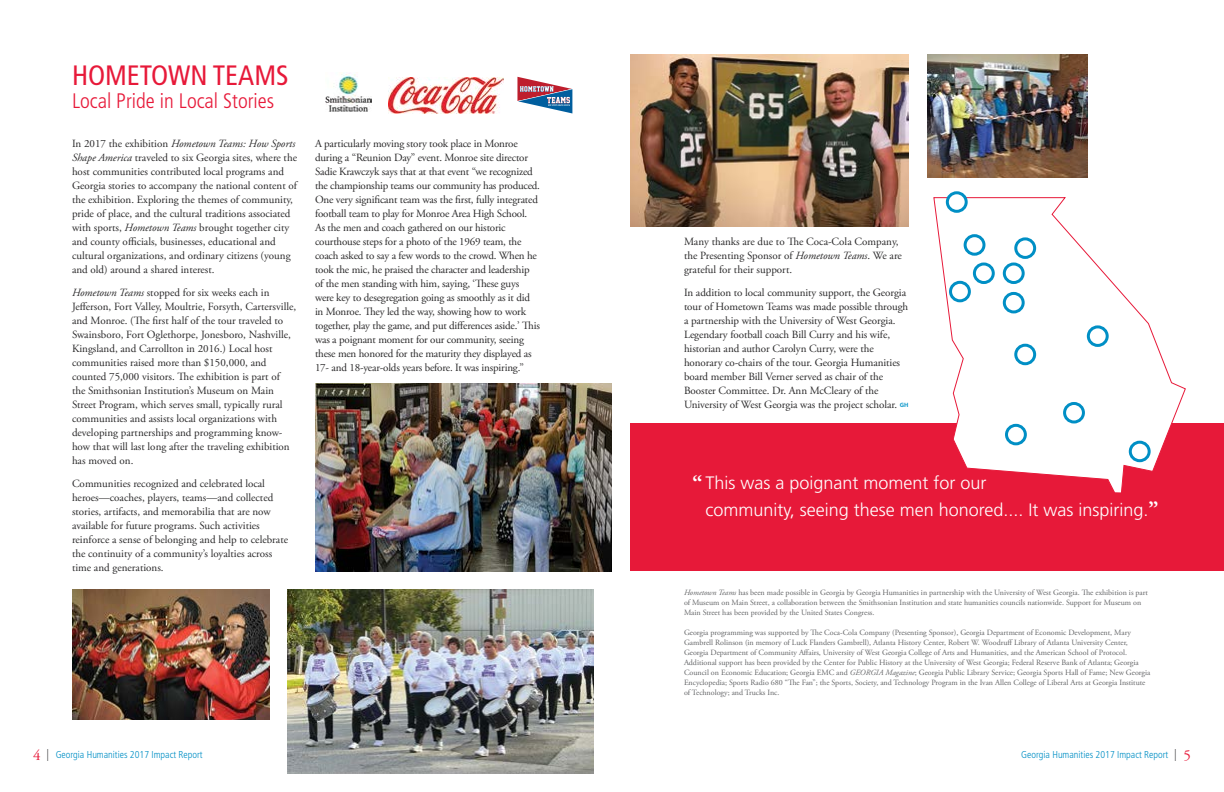
<style>
.page{position:relative;width:1224px;height:792px;background:#fff}
.page>*{position:absolute;margin:0;border:0;box-sizing:border-box;transform-origin:0 0}
.t1{font:condensed 28px "Frutiger";color:#e71939}
.t2{font:300 condensed 21px "Frutiger";color:#e71939}
.t3{font:700 21px "Adobe Garamond Pro";color:#fff}
.t4{font:300 18px/27px "Frutiger";color:#fff}
.t5{font:11px/14px "Adobe Garamond Pro";color:#292829}
.t6{font:300 condensed 10px "Frutiger";color:#008fc5}
.t7{font:8px/10px "Adobe Garamond Pro";color:#636466}
.s1{font-style:italic}
.s2{font-family:"Frutiger";font-weight:700;font-size:6px;color:#0093c7}
.s3{font-family:"Adobe Garamond Pro";font-weight:700;font-size:21px}
.s4{font-family:"Adobe Garamond Pro";font-weight:400;font-stretch:normal;font-size:15px;color:#e71939}
.s5{font-size:12px;color:#414042}
</style>
<div class="page">
<svg style="left:517px;top:76px;width:56px;height:38px"></svg>
<img style="left:325px;top:73px;width:46px;height:39px">
<img style="left:388px;top:78px;width:115px;height:36px">
<img style="left:315px;top:384px;width:297px;height:187px">
<div style="left:630px;top:424px;width:594px;height:147px;background:#e71939"></div>
<img style="left:72px;top:589px;width:198px;height:131px">
<img style="left:927px;top:55px;width:161px;height:122px">
<svg style="left:933px;top:197px;width:254px;height:296px"></svg>
<div style="left:1014px;top:237px;width:22px;height:22px;border:3px solid #008fc5;border-radius:50%"></div>
<div style="left:964px;top:234px;width:21px;height:22px;border:3px solid #008fc5;border-radius:50%"></div>
<svg style="left:947px;top:193px;width:19px;height:18px"></svg>
<div style="left:946px;top:191px;width:22px;height:22px;border:3px solid #008fc5;border-radius:50%"></div>
<div style="left:1014px;top:344px;width:22px;height:21px;border:3px solid #008fc5;border-radius:50%"></div>
<div style="left:1087px;top:325px;width:22px;height:22px;border:3px solid #008fc5;border-radius:50%"></div>
<div style="left:1003px;top:292px;width:22px;height:21px;border:3px solid #008fc5;border-radius:50%"></div>
<div style="left:1003px;top:263px;width:22px;height:21px;border:3px solid #008fc5;border-radius:50%"></div>
<div style="left:973px;top:263px;width:22px;height:21px;border:3px solid #008fc5;border-radius:50%"></div>
<div style="left:949px;top:281px;width:22px;height:21px;border:3px solid #008fc5;border-radius:50%"></div>
<div style="left:1005px;top:424px;width:22px;height:21px;border:3px solid #008fc5;border-radius:50%"></div>
<div style="left:1063px;top:402px;width:22px;height:22px;border:3px solid #008fc5;border-radius:50%"></div>
<div style="left:1129px;top:441px;width:22px;height:21px;border:3px solid #008fc5;border-radius:50%"></div>
<img style="left:288px;top:589px;width:306px;height:184px">
<img style="left:630px;top:54px;width:279px;height:173px">
<h1 class="t1" style="left:72px;top:59px;width:218px">HOMETOWN TEAMS</h1>
<h2 class="t2" style="left:72px;top:89px;width:204px">Local Pride in Local Stories</h2>
<p class="t5" style="left:72px;top:137px;width:227px">In 2017 the exhibition <span class="s1">Hometown Teams: How Sports Shape America</span> traveled to six Georgia sites, where the host communities contributed local programs and Georgia stories to accompany the national content of the exhibition. Exploring the themes of community, pride of place, and the cultural traditions associated with sports, <span class="s1">Hometown Teams</span> brought together city and county officials, businesses, educational and cultural organizations, and ordinary citizens (young and old) around a shared interest.</p>
<p class="t5" style="left:72px;top:286px;width:226px"><span class="s1">Hometown Teams</span> stopped for six weeks each in Jefferson, Fort Valley, Moultrie, Forsyth, Cartersville, and Monroe. (The first half of the tour traveled to Swainsboro, Fort Oglethorpe, Jonesboro, Nashville, Kingsland, and Carrollton in 2016.) Local host communities raised more than $150,000, and counted 75,000 visitors. The exhibition is part of<br>the Smithsonian Institution’s Museum on Main Street Program, which serves small, typically rural communities and assists local organizations with developing partnerships and programming know&shy;how that will last long after the traveling exhibition has moved on.</p>
<p class="t5" style="left:72px;top:477px;width:218px">Communities recognized and celebrated local heroes—coaches, players, teams—and collected stories, artifacts, and memorabilia that are now available for future programs. Such activities reinforce a sense of belonging and help to celebrate the continuity of a community’s loyalties across time and generations.</p>
<p class="t5" style="left:315px;top:137px;width:226px">A particularly moving story took place in Monroe during a “Reunion Day” event. Monroe site director Sadie Krawczyk says that at that event “we recognized the championship teams our community has produced.<br>One very significant team was the first, fully integrated football team to play for Monroe Area High School.<br>As the men and coach gathered on our historic courthouse steps for a photo of the 1969 team, the coach asked to say a few words to the crowd. When he took the mic, he praised the character and leadership of the men standing with him, saying, ‘These guys were key to desegregation going as smoothly as it did in Monroe. They led the way, showing how to work together, play the game, and put differences aside.’ This was a poignant moment for our community, seeing these men honored for the maturity they displayed as 17- and 18-year-olds years before. It was inspiring.”</p>
<p class="t5" style="left:684px;top:235px;width:219px">Many thanks are due to The Coca-Cola Company, the Presenting Sponsor of <span class="s1">Hometown Teams</span>. We are grateful for their support.</p>
<p class="t5" style="left:684px;top:286px;width:226px">In addition to local community support, the Georgia tour of Hometown Teams was made possible through a partnership with the University of West Georgia.<br>Legendary football coach Bill Curry and his wife, historian and author Carolyn Curry, were the honorary co-chairs of the tour. Georgia Humanities board member Bill Verner served as chair of the Booster Committee. Dr. Ann McCleary of the University of West Georgia was the project scholar. <span class="s2">GH</span></p>
<h2 class="t3" style="left:692px;top:472px;width:11px">“</h2>
<h3 class="t4" style="left:705px;top:470px;width:455px">This was a poignant moment for our<br>community, seeing these men honored.... It was inspiring.<span class="s3">”</span></h3>
<p class="t7" style="left:684px;top:588px;width:466px"><span class="s1">Hometown Teams</span> has been made possible in Georgia by Georgia Humanities in partnership with the University of West Georgia. The exhibition is part of Museum on Main Street, a collaboration between the Smithsonian Institution and state humanities councils nationwide. Support for Museum on<br>Main Street has been provided by the United States Congress.</p>
<p class="t7" style="left:684px;top:628px;width:468px">Georgia programming was supported by The Coca-Cola Company (Presenting Sponsor), Georgia Department of Economic Development, Mary Gambrell Rolinson (in memory of Luck Flanders Gambrell), Atlanta History Center, Robert W. Woodruff Library of Atlanta University Center, Georgia Department of Community Affairs, University of West Georgia College of Arts and Humanities, and the American School of Protocol.<br>Additional support has been provided by the Center for Public History at the University of West Georgia; Federal Reserve Bank of Atlanta; Georgia Council on Economic Education; Georgia EMC and <span class="s1">GEORGIA Magazine</span>; Georgia Public Library Service; Georgia Sports Hall of Fame; New Georgia Encyclopedia; Sports Radio 680 “The Fan”; the Sports, Society, and Technology Program in the Ivan Allen College of Liberal Arts at Georgia Institute of Technology; and Trucks Inc.</p>
<p class="t6" style="left:33px;top:749px;width:171px"><span class="s4">4</span> <span class="s5">|</span> Georgia Humanities 2017 Impact Report</p>
<p class="t6" style="left:1021px;top:749px;width:171px">Georgia Humanities 2017 Impact Report <span class="s5">|</span> <span class="s4">5</span></p>
</div>
